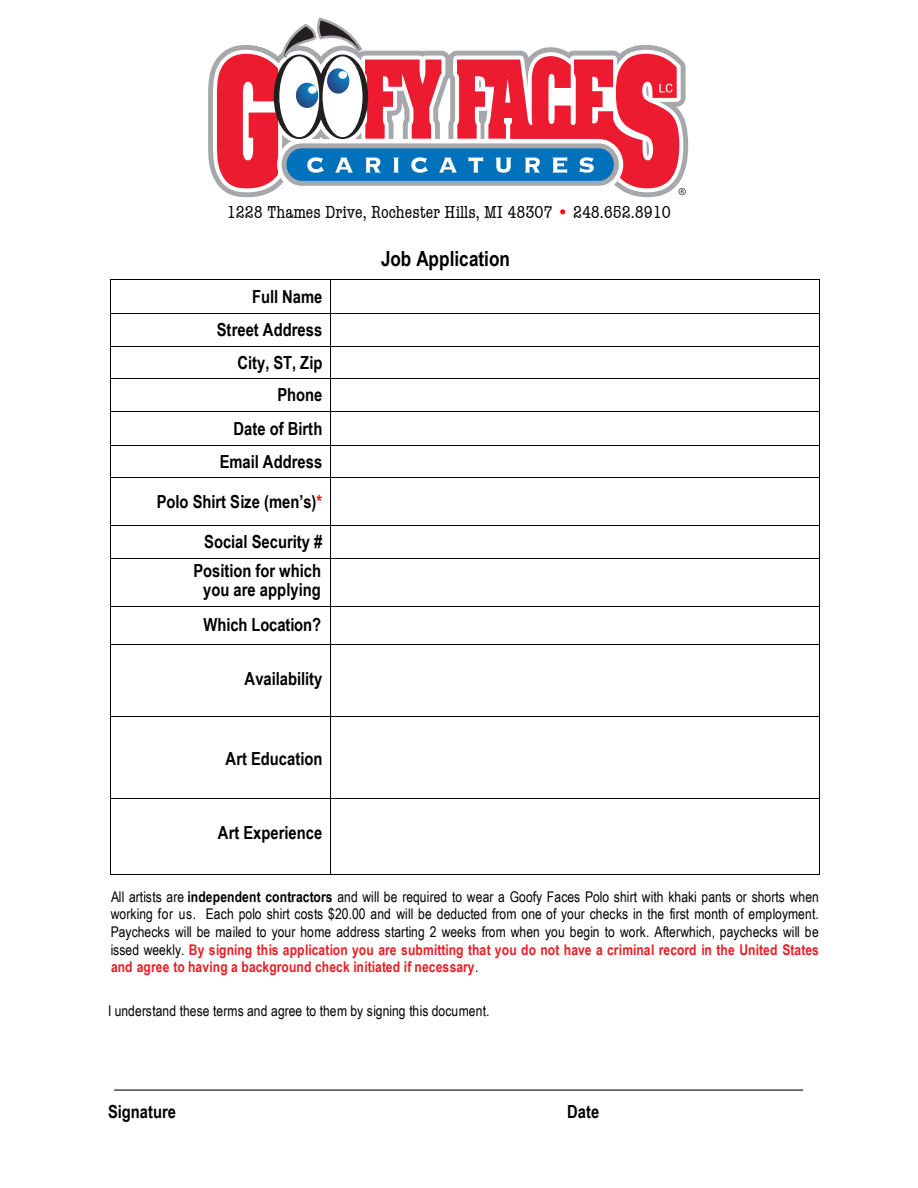
<style>
.page{position:relative;width:918px;height:1188px;background:#fff}
.page>*{position:absolute;margin:0;border:0;box-sizing:border-box;transform-origin:0 0}
.t1{font:700 20.85px "Arial Narrow";color:#000}
.t2{font:700 18px/33px "Arial Narrow";color:#000;text-align:right}
.t3{font:condensed 18px "American Typewriter";color:#000}
.t4{font:14.7px/17.7px "Arial Narrow";letter-spacing:.005em;color:#000;text-align:justify}
.s1{color:#f00}
.s2{font-weight:700}
.s3{font-weight:700;color:#ed1c24}
</style>
<div class="page">
<hr style="left:111px;top:280px;width:219px;height:1px;background:#000">
<hr style="left:331px;top:280px;width:488px;height:1px;background:#000">
<hr style="left:110px;top:280px;width:1px;height:33px;background:#000">
<hr style="left:330px;top:280px;width:1px;height:33px;background:#000">
<hr style="left:819px;top:280px;width:1px;height:33px;background:#000">
<hr style="left:111px;top:313px;width:219px;height:1px;background:#000">
<hr style="left:331px;top:313px;width:488px;height:1px;background:#000">
<hr style="left:110px;top:314px;width:1px;height:32px;background:#000">
<hr style="left:330px;top:314px;width:1px;height:32px;background:#000">
<hr style="left:819px;top:314px;width:1px;height:32px;background:#000">
<hr style="left:111px;top:346px;width:219px;height:1px;background:#000">
<hr style="left:331px;top:346px;width:488px;height:1px;background:#000">
<hr style="left:110px;top:347px;width:1px;height:32px;background:#000">
<hr style="left:330px;top:347px;width:1px;height:32px;background:#000">
<hr style="left:819px;top:347px;width:1px;height:32px;background:#000">
<hr style="left:111px;top:379px;width:219px;height:1px;background:#000">
<hr style="left:331px;top:379px;width:488px;height:1px;background:#000">
<hr style="left:110px;top:379px;width:1px;height:32px;background:#000">
<hr style="left:330px;top:379px;width:1px;height:32px;background:#000">
<hr style="left:819px;top:379px;width:1px;height:32px;background:#000">
<hr style="left:111px;top:411px;width:219px;height:1px;background:#000">
<hr style="left:331px;top:411px;width:488px;height:1px;background:#000">
<hr style="left:110px;top:412px;width:1px;height:33px;background:#000">
<hr style="left:330px;top:412px;width:1px;height:33px;background:#000">
<hr style="left:819px;top:412px;width:1px;height:33px;background:#000">
<hr style="left:111px;top:445px;width:219px;height:1px;background:#000">
<hr style="left:331px;top:445px;width:488px;height:1px;background:#000">
<hr style="left:110px;top:446px;width:1px;height:32px;background:#000">
<hr style="left:330px;top:446px;width:1px;height:32px;background:#000">
<hr style="left:819px;top:446px;width:1px;height:32px;background:#000">
<hr style="left:111px;top:478px;width:219px;height:1px;background:#000">
<hr style="left:331px;top:478px;width:488px;height:1px;background:#000">
<hr style="left:110px;top:478px;width:1px;height:47px;background:#000">
<hr style="left:330px;top:478px;width:1px;height:47px;background:#000">
<hr style="left:819px;top:478px;width:1px;height:47px;background:#000">
<hr style="left:111px;top:525px;width:219px;height:1px;background:#000">
<hr style="left:331px;top:525px;width:488px;height:1px;background:#000">
<hr style="left:110px;top:526px;width:1px;height:32px;background:#000">
<hr style="left:330px;top:526px;width:1px;height:32px;background:#000">
<hr style="left:819px;top:526px;width:1px;height:32px;background:#000">
<hr style="left:111px;top:558px;width:219px;height:1px;background:#000">
<hr style="left:331px;top:558px;width:488px;height:1px;background:#000">
<hr style="left:110px;top:559px;width:1px;height:45px;background:#000">
<hr style="left:330px;top:559px;width:1px;height:45px;background:#000">
<hr style="left:819px;top:559px;width:1px;height:45px;background:#000">
<hr style="left:111px;top:607px;width:219px;height:1px;background:#000">
<hr style="left:331px;top:607px;width:488px;height:1px;background:#000">
<hr style="left:111px;top:645px;width:219px;height:1px;background:#000">
<hr style="left:331px;top:645px;width:488px;height:1px;background:#000">
<hr style="left:110px;top:604px;width:1px;height:90px;background:#000">
<hr style="left:330px;top:604px;width:1px;height:90px;background:#000">
<hr style="left:819px;top:604px;width:1px;height:90px;background:#000">
<hr style="left:111px;top:716px;width:219px;height:1px;background:#000">
<hr style="left:331px;top:716px;width:488px;height:1px;background:#000">
<hr style="left:110px;top:695px;width:1px;height:92px;background:#000">
<hr style="left:330px;top:695px;width:1px;height:92px;background:#000">
<hr style="left:819px;top:695px;width:1px;height:92px;background:#000">
<hr style="left:111px;top:798px;width:219px;height:1px;background:#000">
<hr style="left:331px;top:798px;width:488px;height:1px;background:#000">
<hr style="left:110px;top:788px;width:1px;height:86px;background:#000">
<hr style="left:111px;top:874px;width:219px;height:1px;background:#000">
<hr style="left:330px;top:788px;width:1px;height:86px;background:#000">
<hr style="left:331px;top:874px;width:488px;height:1px;background:#000">
<hr style="left:819px;top:788px;width:1px;height:86px;background:#000">
<hr style="left:114px;top:1090px;width:689px;height:1px;background:#000">
<svg style="left:208px;top:65px;width:480px;height:132px"></svg>
<svg style="left:217px;top:17px;width:469px;height:178px"></svg>
<p class="t3" style="left:227px;top:199px;width:445px">1228 Thames Drive, Rochester Hills, MI 48307 <span class="s1">•</span> 248.652.8910</p>
<h1 class="t1" style="left:381px;top:243px;width:131px">Job Application</h1>
<p class="t2" style="left:217px;top:279px;width:107px">Full Name<br>Street Address<br>City, ST, Zip<br>Phone<br>Date of Birth<br>Email Address</p>
<p class="t2" style="left:157px;top:484px;width:167px">Polo Shirt Size (men’s)<span class="s1">*</span></p>
<p class="t2" style="left:194px;top:526px;width:130px;line-height:29.2px;text-align:center">Social Security #<br>Position for which</p>
<p class="t2" style="left:203px;top:571px;width:119px;line-height:35px;text-align:left">you are applying<br>Which Location?</p>
<p class="t2" style="left:245px;top:662px;width:79px">Availability</p>
<p class="t2" style="left:226px;top:741px;width:98px">Art Education</p>
<p class="t2" style="left:218px;top:815px;width:106px">Art Experience</p>
<p class="t4" style="left:111px;top:887px;width:710px">All artists are <span class="s2">independent contractors</span> and will be required to wear a Goofy Faces Polo shirt with khaki pants or shorts when working for us. Each polo shirt costs $20.00 and will be deducted from one of your checks in the first month of employment.<br>Paychecks will be mailed to your home address starting 2 weeks from when you begin to work. Afterwhich, paychecks will be issed weekly. <span class="s3">By signing this application you are submitting that you do not have a criminal record in the United States and agree to having a background check initiated if necessary</span>.</p>
<p class="t4" style="left:108px;top:1001px;width:383px">I understand these terms and agree to them by signing this document.</p>
<p class="t2" style="left:108px;top:1095px;width:70px">Signature</p>
<p class="t2" style="left:567px;top:1095px;width:34px">Date</p>
</div>
